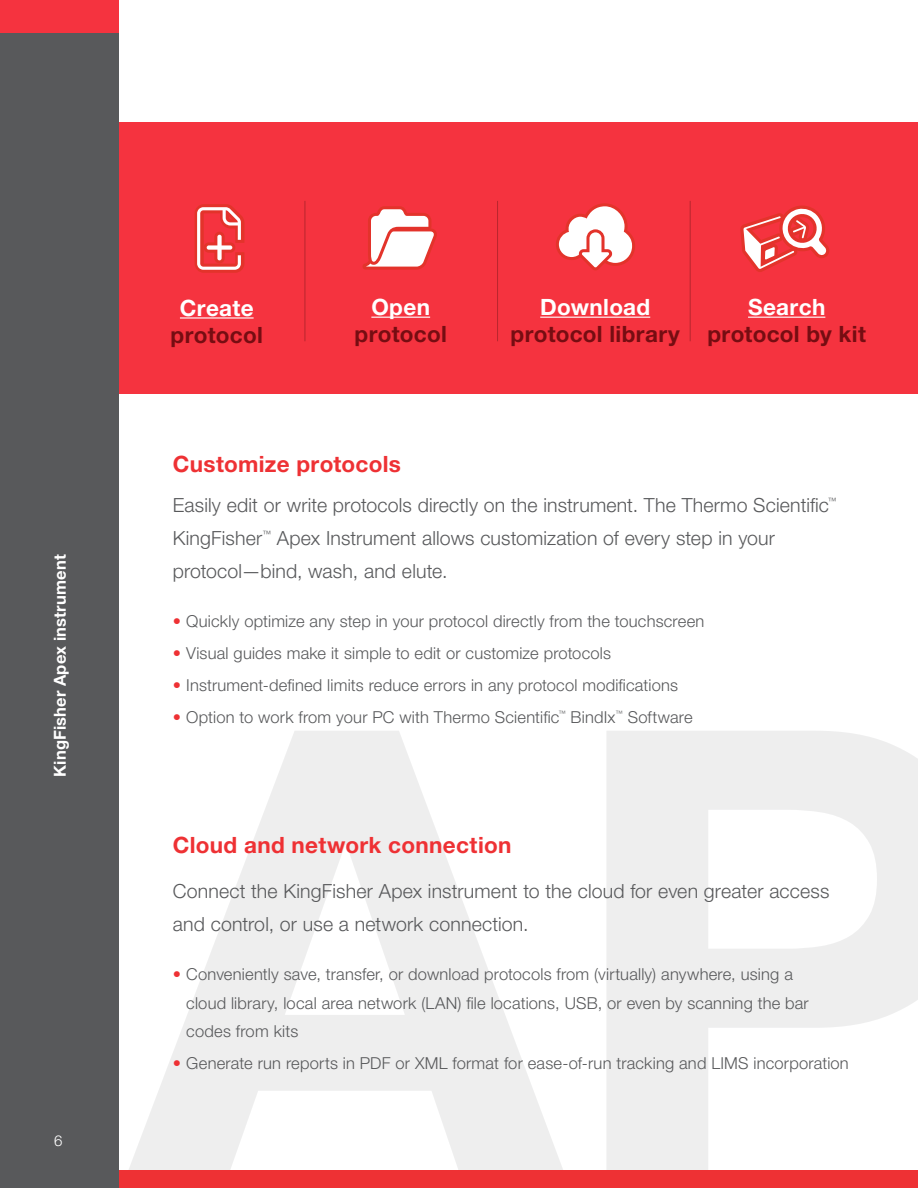
<style>
.page{position:relative;width:918px;height:1188px;background:#fff}
.page>*{position:absolute;margin:0;border:0;box-sizing:border-box;transform-origin:0 0}
.t1{font:700 condensed 23.7px "Helvetica Neue";color:#7a1a21}
.t2{font:700 condensed 23.7px "Helvetica Neue";color:#fff}
.t3{font:700 22.5px "Helvetica Neue LTW1 G";letter-spacing:.015em;color:#760d12}
.t4{font:700 22.5px "Helvetica Neue LTW1 G";letter-spacing:.015em;color:#ee3134}
.t5{font:700 22.5px "Helvetica Neue LTW1 G";letter-spacing:.015em;color:#fff}
.t6{font:300 19.5px/33px "Helvetica Neue LTW1 G";letter-spacing:.01em;color:#58595b}
.t7{font:300 16.5px/28.5px "Helvetica Neue LTW1 G";letter-spacing:.01em;color:#58595b}
.t8{font:700 16.5px "Helvetica Neue LTW1 G";letter-spacing:.01em;color:#fff}
.t9{font:300 15px "Helvetica Neue LTW1 G";color:#fff}
.t10{font:300 8.7px "Helvetica Neue LTW1 G";color:#58595b}
.t11{font:300 7.35px "Helvetica Neue LTW1 G";color:#58595b}
.s1{color:#ee3134}
</style>
<div class="page">
<div style="left:119px;top:122px;width:799px;height:272px;background:#f5333f"></div>
<svg style="left:195px;top:204px;width:49px;height:69px"></svg>
<svg style="left:556px;top:203px;width:79px;height:67px"></svg>
<svg style="left:740px;top:206px;width:89px;height:66px"></svg>
<svg style="left:119px;top:731px;width:799px;height:440px;fill:#f2f2f2"></svg>
<svg style="left:363px;top:206px;width:74px;height:64px"></svg>
<div style="left:113px;top:1171px;width:805px;height:17px;background:#ee3134"></div>
<div style="left:0;top:0;width:119px;height:1188px;background:#58595b"></div>
<div style="left:0;top:0;width:119px;height:32px;background:#f5333f"></div>
<hr style="left:180px;top:317px;width:74px;height:2px;background:#fff">
<hr style="left:371px;top:317px;width:59px;height:1px;background:#fff">
<hr style="left:540px;top:317px;width:110px;height:1px;background:#fff">
<hr style="left:748px;top:317px;width:77px;height:1px;background:#fff">
<hr style="left:305px;top:201px;width:1px;height:140px;background:#b8262e">
<hr style="left:497px;top:201px;width:1px;height:140px;background:#b8262e">
<hr style="left:690px;top:201px;width:1px;height:140px;background:#b8262e">
<p class="t8" style="left:50px;top:777px;width:224px;rotate:-90deg">KingFisher Apex instrument</p>
<p class="t9" style="left:54px;top:1131px;width:10px">6</p>
<h1 class="t2" style="left:193px;top:286px;width:63px">Create</h1>
<h1 class="t1" style="left:184px;top:315px;width:79px">Protocol</h1>
<h2 class="t5" style="left:180px;top:294px;width:75px">Create</h2>
<h2 class="t3" style="left:171px;top:321px;width:94px">protocol</h2>
<h1 class="t2" style="left:401px;top:286px;width:50px">Open</h1>
<h1 class="t1" style="left:385px;top:315px;width:79px">Protocol</h1>
<h2 class="t5" style="left:371px;top:293px;width:60px">Open</h2>
<h2 class="t3" style="left:355px;top:320px;width:94px">protocol</h2>
<h1 class="t2" style="left:573px;top:286px;width:95px">Download</h1>
<h1 class="t1" style="left:547px;top:315px;width:146px">Protocol library</h1>
<h2 class="t5" style="left:540px;top:293px;width:112px">Download</h2>
<h2 class="t3" style="left:511px;top:320px;width:171px">protocol library</h2>
<h1 class="t2" style="left:786px;top:286px;width:67px">Search</h1>
<h1 class="t1" style="left:750px;top:315px;width:138px">Protocol by kit</h1>
<h2 class="t5" style="left:748px;top:293px;width:79px">Search</h2>
<h2 class="t3" style="left:707px;top:320px;width:160px">protocol by kit</h2>
<h2 class="t4" style="left:173px;top:450px;width:230px">Customize protocols</h2>
<p class="t6" style="left:173px;top:489px;width:658px">Easily edit or write protocols directly on the instrument. The Thermo Scientific</p>
<p class="t10" style="left:828px;top:496px;width:10px">™</p>
<p class="t6" style="left:173px;top:522px;width:91px">KingFisher</p>
<p class="t10" style="left:262px;top:529px;width:10px">™</p>
<p class="t6" style="left:173px;top:522px;width:604px;text-indent:104px">Apex Instrument allows customization of every step in your protocol—bind, wash, and elute.</p>
<p class="t7" style="left:173px;top:607px;width:533px"><span class="s1">•</span> Quickly optimize any step in your protocol directly from the touchscreen</p>
<p class="t7" style="left:173px;top:639px;width:440px"><span class="s1">•</span> Visual guides make it simple to edit or customize protocols</p>
<p class="t7" style="left:173px;top:671px;width:507px"><span class="s1">•</span> Instrument-defined limits reduce errors in any protocol modifications</p>
<p class="t7" style="left:173px;top:703px;width:388px"><span class="s1">•</span> Option to work from your PC with Thermo Scientific</p>
<p class="t11" style="left:558px;top:709px;width:9px">™</p>
<p class="t7" style="left:571px;top:703px;width:46px">BindIx</p>
<p class="t11" style="left:616px;top:709px;width:9px">™</p>
<p class="t7" style="left:628px;top:703px;width:66px">Software</p>
<h2 class="t4" style="left:173px;top:831px;width:340px">Cloud and network connection</h2>
<p class="t6" style="left:173px;top:875px;width:658px">Connect the KingFisher Apex instrument to the cloud for even greater access and control, or use a network connection.</p>
<p class="t7" style="left:186px;top:960px;width:624px;text-indent:-13px"><span class="s1">•</span> Conveniently save, transfer, or download protocols from (virtually) anywhere, using a cloud library, local area network (LAN) file locations, USB, or even by scanning the bar codes from kits</p>
<p class="t7" style="left:173px;top:1049px;width:678px"><span class="s1">•</span> Generate run reports in PDF or XML format for ease-of-run tracking and LIMS incorporation</p>
</div>
